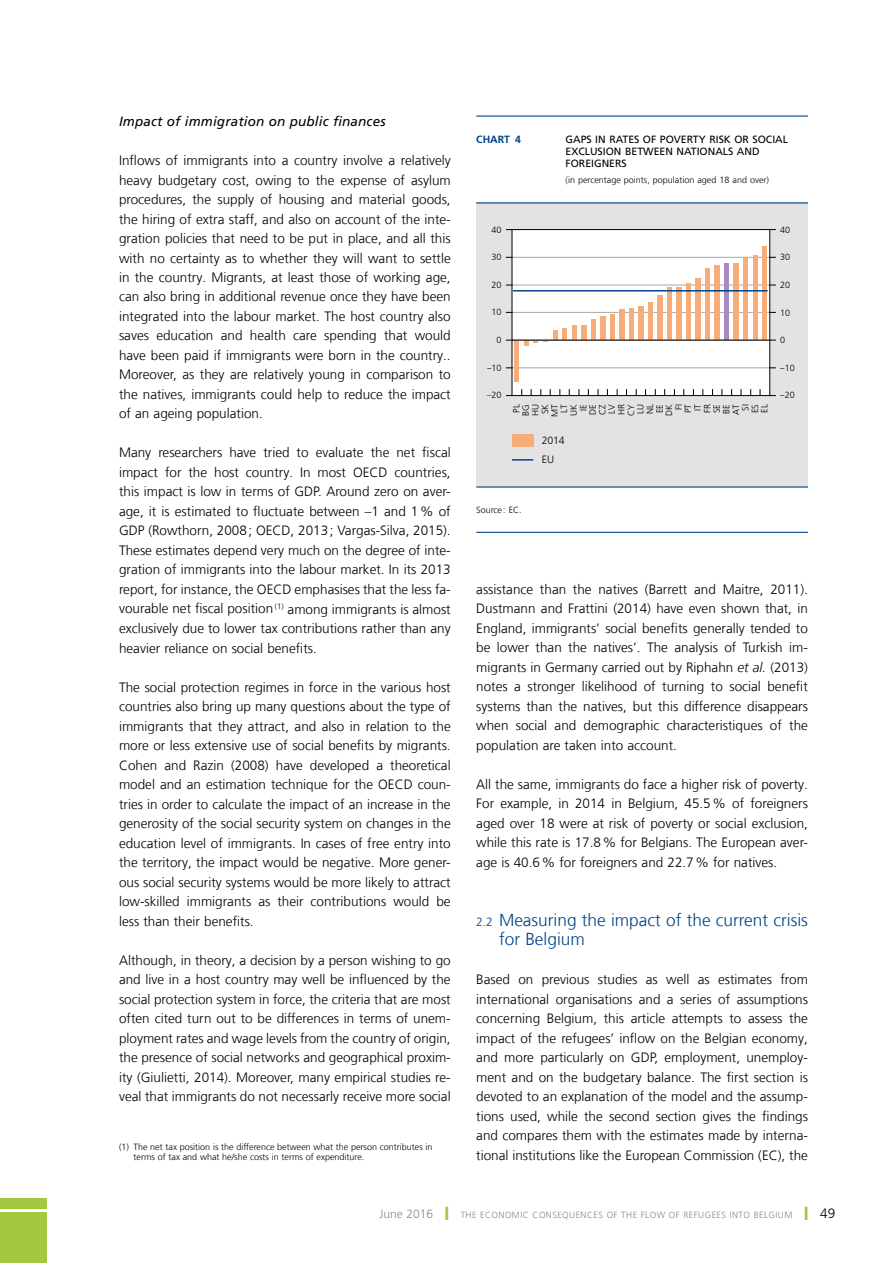
<style>
.page{position:relative;width:893px;height:1263px;background:#fff}
.page>*{position:absolute;margin:0;border:0;box-sizing:border-box;transform-origin:0 0}
.t1{font:300 17.25px/19.5px "Frutiger LT Com";color:#048}
.t2{font:300 13.5px/19.5px "Frutiger LT Com";color:#000;text-align:justify}
.t3{font:italic 13.5px "Frutiger LT Com";letter-spacing:.01em;color:#000}
.t4{font:300 12px "Frutiger LT Com";color:#878787}
.t5{font:10.5px/12px "Frutiger LT Com";color:#000}
.t6{font:700 10.5px "Frutiger LT Com";color:#048}
.t7{font:300 10.5px/18.9px "Frutiger LT Com";letter-spacing:-.01em;color:#000}
.t8{font:300 9px/9.6px "Frutiger LT Com";color:#000}
.t9{font:300 9px "Frutiger LT Com";letter-spacing:.05em;color:#878787}
.s1{font-family:"Myriad Pro";font-weight:400}
.s2{font-style:italic}
.s3{font-size:12px}
.s4{color:#a2c740}
.s5{font-size:9px}
.s6{font-size:13.5px;color:#000}
</style>
<div class="page">
<div style="left:0;top:1198px;width:47px;height:11px;background:#a2c740"></div>
<div style="left:0;top:1213px;width:47px;height:50px;background:#a2c740"></div>
<div style="left:476px;top:203px;width:332px;height:284px;background:#e3e3e3"></div>
<hr style="left:476px;top:116px;width:332px;height:1px;background:#048">
<hr style="left:476px;top:532px;width:332px;height:1px;background:#048">
<hr style="left:476px;top:202px;width:332px;height:1px;background:#048">
<hr style="left:476px;top:486px;width:332px;height:2px;background:#048">
<div style="left:512px;top:230px;width:258px;height:166px;background:#fff"></div>
<hr style="left:512px;top:257px;width:258px;height:1px;background:#a8a8a7">
<hr style="left:512px;top:285px;width:258px;height:1px;background:#a8a8a7">
<hr style="left:512px;top:312px;width:258px;height:1px;background:#a8a8a7">
<hr style="left:512px;top:367px;width:258px;height:1px;background:#a8a8a7">
<div style="left:514px;top:340px;width:5px;height:41px;background:#f7ad79"></div>
<svg style="left:524px;top:341px;width:24px;height:4px"></svg>
<hr style="left:553px;top:330px;width:4px;height:10px;background:#f7ad79">
<div style="left:562px;top:328px;width:5px;height:12px;background:#f7ad79"></div>
<hr style="left:572px;top:325px;width:4px;height:15px;background:#f7ad79">
<div style="left:581px;top:325px;width:5px;height:15px;background:#f7ad79"></div>
<hr style="left:591px;top:319px;width:4px;height:21px;background:#f7ad79">
<div style="left:600px;top:316px;width:5px;height:24px;background:#f7ad79"></div>
<div style="left:610px;top:315px;width:5px;height:25px;background:#f7ad79"></div>
<div style="left:619px;top:309px;width:5px;height:31px;background:#f7ad79"></div>
<div style="left:629px;top:308px;width:5px;height:32px;background:#f7ad79"></div>
<div style="left:638px;top:306px;width:5px;height:34px;background:#f7ad79"></div>
<div style="left:648px;top:302px;width:5px;height:38px;background:#f7ad79"></div>
<div style="left:657px;top:295px;width:5px;height:45px;background:#f7ad79"></div>
<div style="left:667px;top:288px;width:5px;height:52px;background:#f7ad79"></div>
<div style="left:676px;top:287px;width:6px;height:53px;background:#f7ad79"></div>
<div style="left:686px;top:283px;width:5px;height:57px;background:#f7ad79"></div>
<div style="left:696px;top:278px;width:5px;height:62px;background:#f7ad79"></div>
<div style="left:705px;top:268px;width:5px;height:72px;background:#f7ad79"></div>
<div style="left:715px;top:265px;width:5px;height:75px;background:#f7ad79"></div>
<div style="left:724px;top:264px;width:5px;height:76px;background:#a78ac0"></div>
<div style="left:734px;top:264px;width:5px;height:76px;background:#f7ad79"></div>
<div style="left:743px;top:258px;width:5px;height:82px;background:#f7ad79"></div>
<div style="left:753px;top:255px;width:5px;height:85px;background:#f7ad79"></div>
<hr style="left:763px;top:246px;width:4px;height:94px;background:#f7ad79">
<hr style="left:512px;top:340px;width:258px;height:1px;background:#000">
<hr style="left:513px;top:290px;width:255px;height:2px;background:#048">
<div style="left:512px;top:435px;width:21px;height:12px;background:#f7ad79"></div>
<hr style="left:512px;top:459px;width:21px;height:2px;background:#048">
<div style="left:512px;top:229px;width:258px;height:167px;border:1px solid #000"></div>
<p class="t3" style="left:119px;top:113px;width:268px">Impact of immigration on public finances</p>
<p class="t2" style="left:119px;top:150px;width:333px">Inflows of immigrants into a country involve a relatively heavy budgetary cost, owing to the expense of asylum procedures, the supply of housing and material goods, the hiring of extra staff, and also on account of the inte&shy;gration policies that need to be put in place, and all this with no certainty as to whether they will want to settle in the country. Migrants, at least those of working age, can also bring in additional revenue once they have been integrated into the labour market. The host country also saves education and health care spending that would have been paid if immigrants were born in the country..<br>Moreover, as they are relatively young in comparison to the natives, immigrants could help to reduce the impact of an ageing population.</p>
<p class="t2" style="left:119px;top:443px;width:333px">Many researchers have tried to evaluate the net fiscal impact for the host country. In most OECD countries, this impact is low in terms of GDP. Around zero on aver&shy;age, it is estimated to fluctuate between –1 and 1% of GDP (Rowthorn, 2008; OECD, 2013; Vargas-Silva, 2015).<br>These estimates depend very much on the degree of inte&shy;gration of immigrants into the labour market. In its 2013 report, for instance, the OECD emphasises that the less fa&shy;vourable net fiscal position <sup>(1)</sup> among immigrants is almost exclusively due to lower tax contributions rather than any heavier reliance on social benefits.</p>
<p class="t2" style="left:119px;top:677px;width:333px">The social protection regimes in force in the various host countries also bring up many questions about the type of immigrants that they attract, and also in relation to the more or less extensive use of social benefits by migrants.<br>Cohen and Razin (2008) have developed a theoretical model and an estimation technique for the OECD coun&shy;tries in order to calculate the impact of an increase in the generosity of the social security system on changes in the education level of immigrants. In cases of free entry into the territory, the impact would be negative. More gener&shy;ous social security systems would be more likely to attract low-skilled immigrants as their contributions would be less than their benefits.</p>
<p class="t2" style="left:119px;top:950px;width:333px">Although, in theory, a decision by a person wishing to go and live in a host country may well be influenced by the social protection system in force, the criteria that are most often cited turn out to be differences in terms of unem&shy;ployment rates and wage levels from the country of origin, the presence of social networks and geographical proxim&shy;ity (Giulietti, 2014). Moreover, many empirical studies re&shy;veal that immigrants do not necessarly receive more social</p>
<p class="t8" style="left:134px;top:1142px;width:301px;text-indent:-14px">(1) The net tax position is the difference between what the person contributes in terms of tax and what he/she costs in terms of expenditure.</p>
<p class="t6" style="left:476px;top:133px;width:46px">Chart 4</p>
<p class="t5" style="left:566px;top:133px;width:224px">GAPS IN RATES OF POVERTY RISK OR SOCIAL<br>EXCLUSION BETWEEN NATIONALS AND<br>FOREIGNERS</p>
<p class="t8" style="left:566px;top:175px;width:205px">(in percentage points, population aged 18 and over)</p>
<p class="t8" style="left:492px;top:225px;width:12px">40</p>
<p class="t8" style="left:780px;top:225px;width:12px">40</p>
<p class="t8" style="left:492px;top:252px;width:12px">30</p>
<p class="t8" style="left:780px;top:252px;width:12px">30</p>
<p class="t8" style="left:492px;top:280px;width:12px">20</p>
<p class="t8" style="left:780px;top:280px;width:12px">20</p>
<p class="t8" style="left:492px;top:307px;width:12px">10</p>
<p class="t8" style="left:780px;top:307px;width:12px">10</p>
<p class="t8" style="left:497px;top:335px;width:7px">0</p>
<p class="t8" style="left:780px;top:335px;width:7px">0</p>
<p class="t8" style="left:487px;top:363px;width:16px"><span class="s1">–</span>10</p>
<p class="t8" style="left:780px;top:363px;width:16px"><span class="s1">–</span>10</p>
<p class="t8" style="left:487px;top:390px;width:16px">–20</p>
<p class="t8" style="left:780px;top:390px;width:16px"><span class="s1">–</span>20</p>
<p class="t8" style="left:512px;top:417px;width:14px;text-align:right;rotate:-90deg">PL<br>BG<br>HU<br>SK<br>MT<br>LT<br>UK<br>IE<br>DE<br>CZ<br>LV<br>HR<br>CY<br>LU<br>NL<br>EE<br>DK<br>FI<br>PT<br>IT<br>FR<br>SE<br>BE<br>AT<br>SI<br>ES<br>EL</p>
<p class="t7" style="left:542px;top:431px;width:24px">2014<br>EU</p>
<p class="t8" style="left:476px;top:505px;width:47px">Source : EC.</p>
<p class="t2" style="left:476px;top:579px;width:333px">assistance than the natives (Barrett and Maitre, 2011).<br>Dustmann and Frattini (2014) have even shown that, in England, immigrants’ social benefits generally tended to be lower than the natives’. The analysis of Turkish im&shy;migrants in Germany carried out by Riphahn <span class="s2">et al.</span> (2013) notes a stronger likelihood of turning to social benefit systems than the natives, but this difference disappears when social and demographic characteristiques of the population are taken into account.</p>
<p class="t2" style="left:476px;top:774px;width:333px">All the same, immigrants do face a higher risk of poverty.<br>For example, in 2014 in Belgium, 45.5% of foreigners aged over 18 were at risk of poverty or social exclusion, while this rate is 17.8% for Belgians. The European aver&shy;age is 40.6% for foreigners and 22.7% for natives.</p>
<p class="t1" style="left:499px;top:910px;width:310px;text-indent:-23px"><span class="s3">2.2</span> Measuring the impact of the current crisis for Belgium</p>
<p class="t2" style="left:476px;top:969px;width:333px">Based on previous studies as well as estimates from international organisations and a series of assumptions concerning Belgium, this article attempts to assess the impact of the refugees’ inflow on the Belgian economy, and more particularly on GDP, employment, unemploy&shy;ment and on the budgetary balance. The first section is devoted to an explanation of the model and the assump&shy;tions used, while the second section gives the findings and compares them with the estimates made by interna&shy;tional institutions like the European Commission (EC), the</p>
<p class="t4" style="left:379px;top:1206px;width:88px">June 2016 <span class="s4">❙</span> <span class="s5">The</span></p>
<p class="t9" style="left:480px;top:1209px;width:357px">economic consequences of the flow of refugees into Belgium <span class="s4">❙</span> <span class="s6">49</span></p>
</div>
